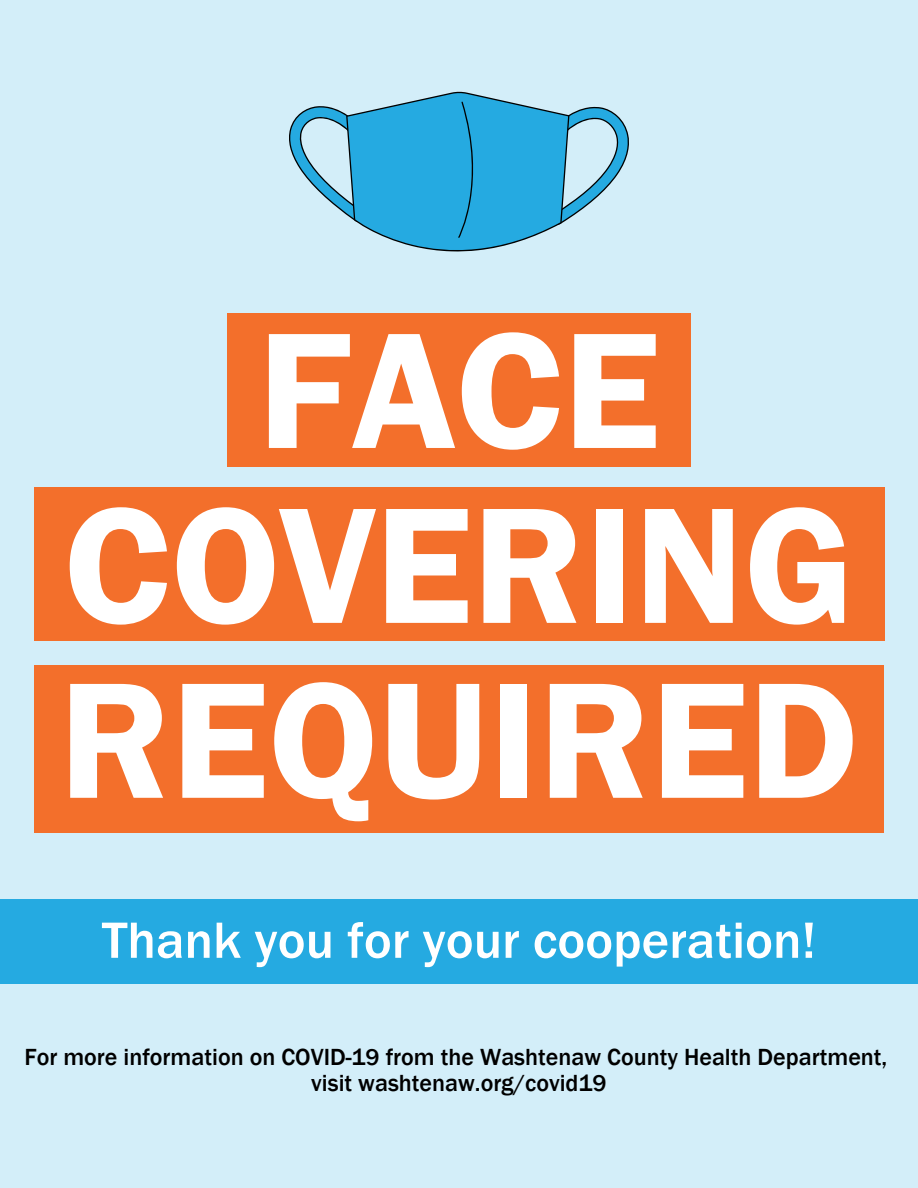
<style>
.page{position:relative;width:918px;height:1188px;background:#d3eef9}
.page>*{position:absolute;margin:0;border:0;box-sizing:border-box;transform-origin:0 0}
.t1{font:600 170.85px "Franklin Gothic";color:#fff}
.t2{font:500 52.8px "Franklin Gothic";color:#fff}
.t3{font:500 24px "Franklin Gothic";color:#000}
</style>
<div class="page">
<div style="left:227px;top:313px;width:463px;height:153px;background:#f36f2b"></div>
<div style="left:34px;top:488px;width:850px;height:153px;background:#f36f2b"></div>
<div style="left:34px;top:665px;width:850px;height:168px;background:#f36f2b"></div>
<div style="left:0;top:899px;width:918px;height:84px;background:#25aae1"></div>
<svg style="left:289px;top:92px;width:340px;height:160px"></svg>
<p class="t1" style="left:257px;top:291px;width:404px">FACE</p>
<p class="t1" style="left:64px;top:466px;width:792px">COVERING</p>
<p class="t1" style="left:59px;top:641px;width:801px">REQUIRED</p>
<p class="t2" style="left:102px;top:909px;width:716px">Thank you for your cooperation!</p>
<p class="t3" style="left:25px;top:1043px;width:864px">For more information on COVID-19 from the Washtenaw County Health Department,</p>
<p class="t3" style="left:311px;top:1069px;width:297px">visit washtenaw.org/covid19</p>
</div>
